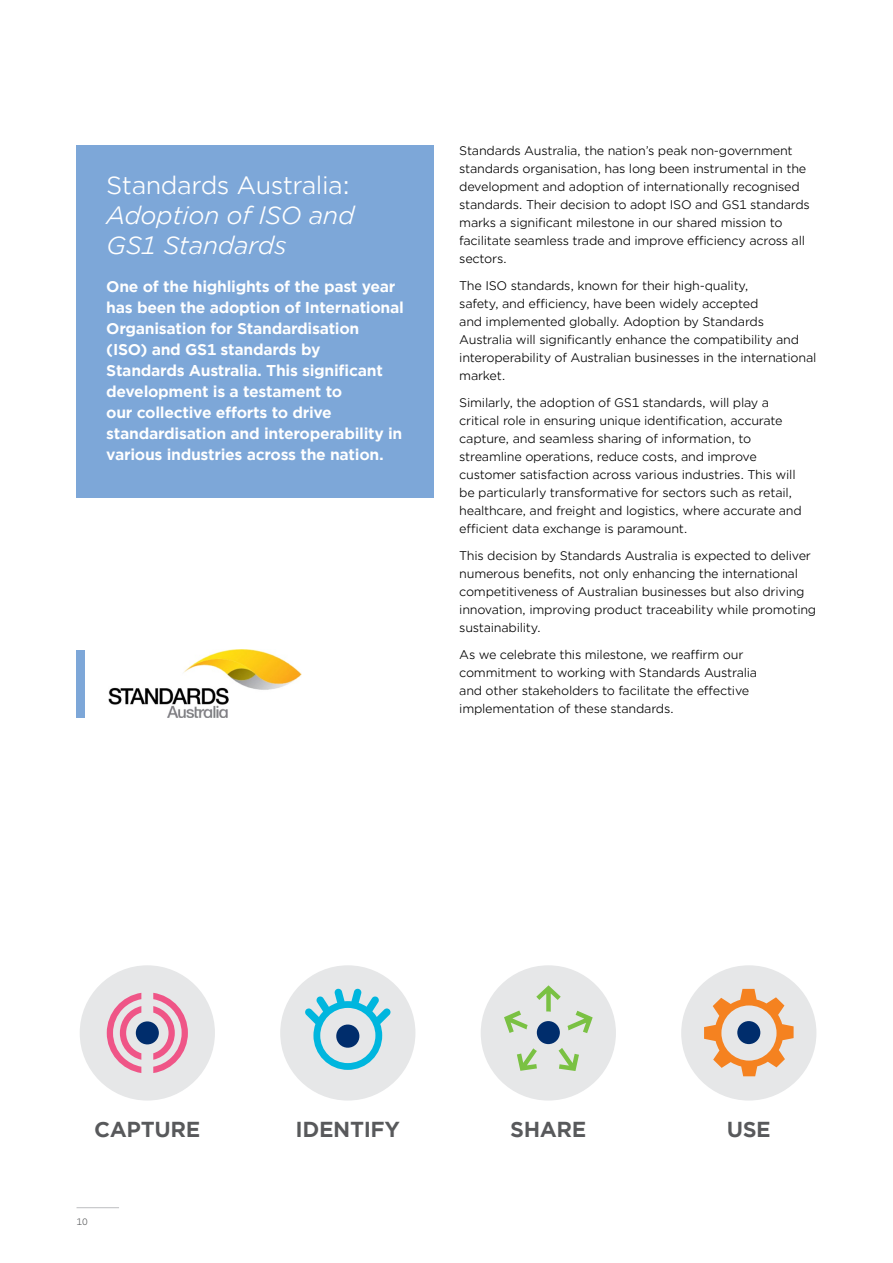
<style>
.page{position:relative;width:893px;height:1263px;background:#fff}
.page>*{position:absolute;margin:0;border:0;box-sizing:border-box;transform-origin:0 0}
.t1{font:italic 24px/30px "Gotham Office";letter-spacing:-.02em;color:#fff}
.t2{font:24px "Gotham Office";letter-spacing:-.02em;color:#fff}
.t3{font:700 20.7px "Gotham Office";letter-spacing:-.02em;color:#58595b}
.t4{font:700 15px/21px "Gotham Office";letter-spacing:-.02em;color:#fff}
.t5{font:12px/18px "Gotham Office";letter-spacing:-.02em;color:#000}
.t6{font:9px "Gotham Office";color:#58595b}
</style>
<div class="page">
<hr style="left:77px;top:1207px;width:42px;height:1px;background:#bcbec0">
<div style="left:77px;top:145px;width:357px;height:352px;background:#7da7d8"></div>
<div style="left:681px;top:965px;width:135px;height:135px;background:#e6e7e8;border-radius:50%"></div>
<svg style="left:704px;top:989px;width:90px;height:87px"></svg>
<div style="left:737px;top:1021px;width:23px;height:23px;background:#002d6c;border-radius:50%"></div>
<div style="left:481px;top:965px;width:135px;height:135px;background:#e6e7e8;border-radius:50%"></div>
<svg style="left:517px;top:1048px;width:20px;height:23px"></svg>
<svg style="left:558px;top:1048px;width:21px;height:23px"></svg>
<svg style="left:567px;top:1011px;width:26px;height:22px"></svg>
<svg style="left:504px;top:1010px;width:24px;height:23px"></svg>
<svg style="left:536px;top:985px;width:25px;height:27px"></svg>
<div style="left:537px;top:1021px;width:23px;height:23px;background:#002d6c;border-radius:50%"></div>
<div style="left:280px;top:965px;width:135px;height:135px;background:#e6e7e8;border-radius:50%"></div>
<svg style="left:305px;top:988px;width:86px;height:82px"></svg>
<div style="left:80px;top:965px;width:135px;height:135px;background:#e6e7e8;border-radius:50%"></div>
<svg style="left:153px;top:993px;width:35px;height:80px"></svg>
<svg style="left:107px;top:993px;width:34px;height:80px"></svg>
<div style="left:136px;top:1021px;width:23px;height:23px;background:#002d6c;border-radius:50%"></div>
<img style="left:108px;top:649px;width:193px;height:69px">
<div style="left:77px;top:650px;width:8px;height:67px;background:#7da7d8"></div>
<h1 class="t2" style="left:106px;top:169px;width:245px">Standards Australia:</h1>
<h1 class="t1" style="left:106px;top:200px;width:250px">Adoption of ISO and<br>GS1 Standards</h1>
<p class="t4" style="left:106px;top:276px;width:299px">One of the highlights of the past year has been the adoption of International Organisation for Standardisation (ISO) and GS1 standards by<br>Standards Australia. This significant development is a testament to<br>our collective efforts to drive standardisation and interoperability in various industries across the nation.</p>
<p class="t5" style="left:459px;top:141px;width:352px">Standards Australia, the nation’s peak non-government standards organisation, has long been instrumental in the development and adoption of internationally recognised standards. Their decision to adopt ISO and GS1 standards marks a significant milestone in our shared mission to facilitate seamless trade and improve efficiency across all sectors.</p>
<p class="t5" style="left:459px;top:276px;width:359px">The ISO standards, known for their high-quality,<br>safety, and efficiency, have been widely accepted<br>and implemented globally. Adoption by Standards Australia will significantly enhance the compatibility and interoperability of Australian businesses in the international market.</p>
<p class="t5" style="left:459px;top:393px;width:344px">Similarly, the adoption of GS1 standards, will play a critical role in ensuring unique identification, accurate capture, and seamless sharing of information, to streamline operations, reduce costs, and improve customer satisfaction across various industries. This will be particularly transformative for sectors such as retail, healthcare, and freight and logistics, where accurate and efficient data exchange is paramount.</p>
<p class="t5" style="left:459px;top:546px;width:359px">This decision by Standards Australia is expected to deliver numerous benefits, not only enhancing the international competitiveness of Australian businesses but also driving innovation, improving product traceability while promoting sustainability.</p>
<p class="t5" style="left:459px;top:645px;width:299px">As we celebrate this milestone, we reaffirm our commitment to working with Standards Australia and other stakeholders to facilitate the effective implementation of these standards.</p>
<h2 class="t3" style="left:94px;top:1115px;width:108px">CAPTURE</h2>
<h2 class="t3" style="left:296px;top:1115px;width:106px">IDENTIFY</h2>
<h2 class="t3" style="left:510px;top:1115px;width:78px">SHARE</h2>
<h2 class="t3" style="left:727px;top:1115px;width:46px">USE</h2>
<p class="t6" style="left:77px;top:1215px;width:13px">10</p>
</div>
